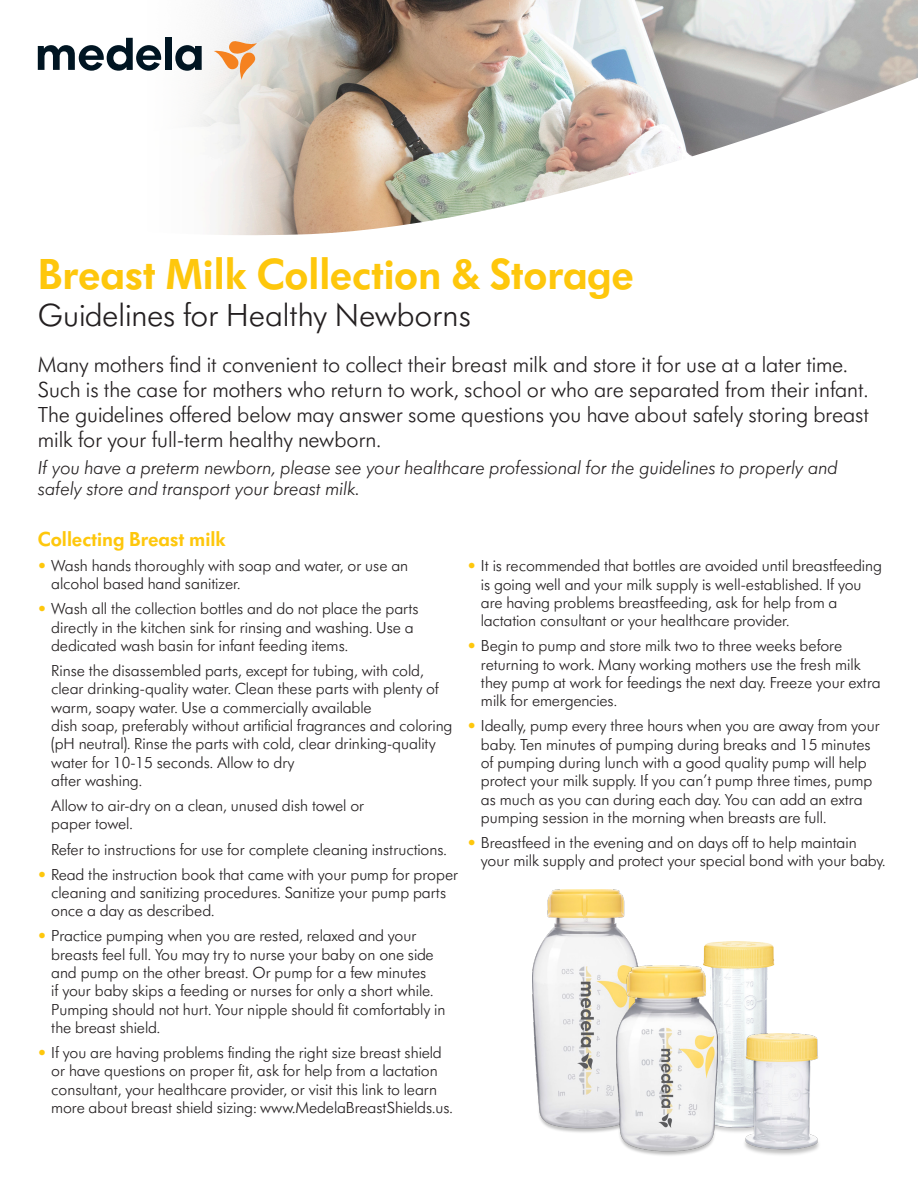
<style>
.page{position:relative;width:918px;height:1188px;background:#fff}
.page>*{position:absolute;margin:0;border:0;box-sizing:border-box;transform-origin:0 0}
.t1{font:600 45px "Futura SB Medela";color:#fec70c}
.t2{font:300 33px "Futura SB Medela";color:#231f20}
.t3{font:300 22.5px/25px "Futura SB Medela";color:#231f20}
.t4{font:600 21px "Futura SB Medela";color:#fec70c}
.t5{font:italic 300 19.5px/21.6px "Futura SB Medela";color:#231f20}
.t6{font:300 16.5px/18.3px "Futura SB Medela";color:#231f20}
.s1{color:#fec70c}
</style>
<div class="page">
<img style="left:161px;top:0;width:757px;height:235px">
<div style="left:165px;top:38px;width:6px;height:32px;background:#001522"></div>
<svg style="left:175px;top:45px;width:27px;height:26px"></svg>
<svg style="left:38px;top:38px;width:123px;height:33px"></svg>
<svg style="left:214px;top:39px;width:43px;height:41px"></svg>
<img style="left:703px;top:941px;width:74px;height:191px">
<img style="left:532px;top:889px;width:106px;height:244px">
<img style="left:617px;top:966px;width:101px;height:190px">
<img style="left:742px;top:1034px;width:77px;height:121px">
<p class="t1" style="left:38px;top:247px;width:598px">Breast Milk Collection &amp; Storage</p>
<p class="t2" style="left:38px;top:295px;width:435px">Guidelines for Healthy Newborns</p>
<p class="t3" style="left:38px;top:352px;width:833px">Many mothers find it convenient to collect their breast milk and store it for use at a later time.<br>Such is the case for mothers who return to work, school or who are separated from their infant.<br>The guidelines offered below may answer some questions you have about safely storing breast milk for your full-term healthy newborn.</p>
<p class="t5" style="left:38px;top:456px;width:801px">If you have a preterm newborn, please see your healthcare professional for the guidelines to properly and safely store and transport your breast milk.</p>
<p class="t4" style="left:38px;top:527px;width:189px">Collecting Breast milk</p>
<p class="t6" style="left:51px;top:556px;width:359px;text-indent:-14px"><span class="s1">•</span> Wash hands thoroughly with soap and water, or use an alcohol based hand sanitizer.</p>
<p class="t6" style="left:51px;top:600px;width:369px;text-indent:-14px"><span class="s1">•</span> Wash all the collection bottles and do not place the parts directly in the kitchen sink for rinsing and washing. Use a dedicated wash basin for infant feeding items.</p>
<p class="t6" style="left:51px;top:661px;width:403px">Rinse the disassembled parts, except for tubing, with cold, clear drinking-quality water. Clean these parts with plenty of warm, soapy water. Use a commercially available<br>dish soap, preferably without artificial fragrances and coloring (pH neutral). Rinse the parts with cold, clear drinking-quality water for 10-15 seconds. Allow to dry<br>after washing.</p>
<p class="t6" style="left:51px;top:796px;width:315px">Allow to air-dry on a clean, unused dish towel or paper towel.</p>
<p class="t6" style="left:51px;top:840px;width:397px">Refer to instructions for use for complete cleaning instructions.</p>
<p class="t6" style="left:51px;top:865px;width:408px;text-indent:-14px"><span class="s1">•</span> Read the instruction book that came with your pump for proper cleaning and sanitizing procedures. Sanitize your pump parts once a day as described.</p>
<p class="t6" style="left:51px;top:927px;width:396px;text-indent:-14px"><span class="s1">•</span> Practice pumping when you are rested, relaxed and your breasts feel full. You may try to nurse your baby on one side and pump on the other breast. Or pump for a few minutes<br>if your baby skips a feeding or nurses for only a short while.<br>Pumping should not hurt. Your nipple should fit comfortably in the breast shield.</p>
<p class="t6" style="left:51px;top:1043px;width:403px;text-indent:-14px"><span class="s1">•</span> If you are having problems finding the right size breast shield or have questions on proper fit, ask for help from a lactation consultant, your healthcare provider, or visit this link to learn more about breast shield sizing: www.MedelaBreastShields.us.</p>
<p class="t6" style="left:481px;top:557px;width:402px;text-indent:-14px"><span class="s1">•</span> It is recommended that bottles are avoided until breastfeeding is going well and your milk supply is well-established. If you are having problems breastfeeding, ask for help from a lactation consultant or your healthcare provider.</p>
<p class="t6" style="left:481px;top:637px;width:401px;text-indent:-14px"><span class="s1">•</span> Begin to pump and store milk two to three weeks before returning to work. Many working mothers use the fresh milk they pump at work for feedings the next day. Freeze your extra milk for emergencies.</p>
<p class="t6" style="left:481px;top:717px;width:400px;text-indent:-14px"><span class="s1">•</span> Ideally, pump every three hours when you are away from your baby. Ten minutes of pumping during breaks and 15 minutes of pumping during lunch with a good quality pump will help protect your milk supply. If you can’t pump three times, pump as much as you can during each day. You can add an extra pumping session in the morning when breasts are full.</p>
<p class="t6" style="left:481px;top:833px;width:406px;text-indent:-14px"><span class="s1">•</span> Breastfeed in the evening and on days off to help maintain your milk supply and protect your special bond with your baby.</p>
</div>
